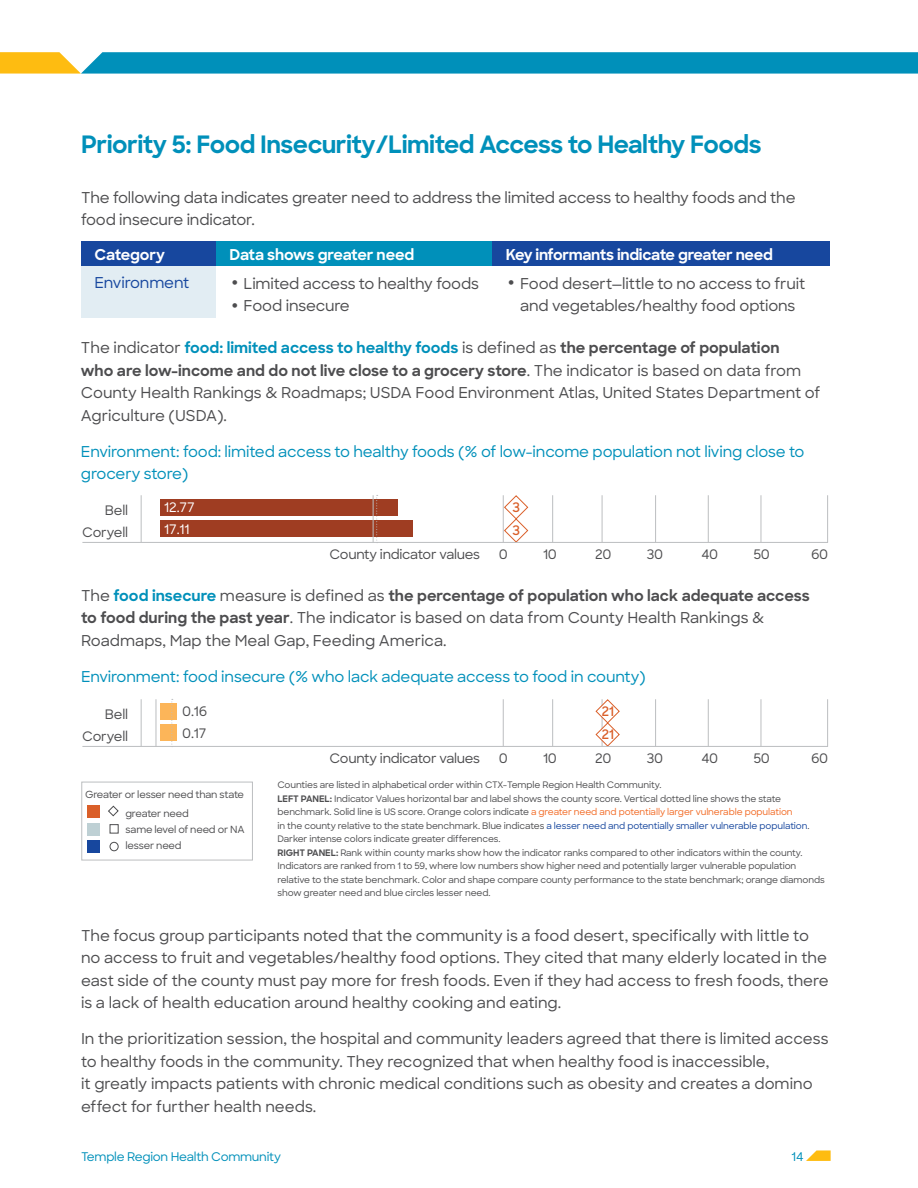
<style>
.page{position:relative;width:918px;height:1188px;background:#fff}
.page>*{position:absolute;margin:0;border:0;box-sizing:border-box;transform-origin:0 0}
.t1{font:700 24px "Sharp Sans";letter-spacing:-.02em;color:#0090ba}
.t2{font:500 15px/22.5px "Sharp Sans";color:#4d4d4f}
.t3{font:500 15px/22.5px "Sharp Sans";letter-spacing:-.01em;color:#0090ba}
.t4{font:700 15px "Sharp Sans";letter-spacing:-.02em;color:#fff}
.t5{font:500 15px "Sharp Sans";letter-spacing:-.01em;color:#17479e}
.t6{font:500 13.05px/22.2px "Sharp Sans";letter-spacing:-.02em;color:#4d4d4f;text-align:right}
.t7{font:500 13.05px "Sharp Sans";letter-spacing:-.01em;color:#fff}
.t8{font:600 13.05px "Sharp Sans";color:#da5f29}
.t9{font:500 12px "Sharp Sans";letter-spacing:-.02em;color:#0090ba}
.t10{font:500 9.9px/19px "Sharp Sans";letter-spacing:-.02em;color:#4d4d4f}
.t11{font:500 9px/13.5px "Sharp Sans";letter-spacing:-.01em;color:#4d4d4f}
.s1{font-size:30px}
.s2{font-weight:700;color:#0090ba}
.s3{font-weight:700}
.s4{color:#f26a24}
.s5{color:#17479e}
</style>
<div class="page">
<svg style="left:806px;top:1150px;width:25px;height:11px"></svg>
<div style="left:81px;top:242px;width:135px;height:24px;background:#17479e"></div>
<div style="left:216px;top:242px;width:276px;height:24px;background:#0090ba"></div>
<div style="left:492px;top:242px;width:338px;height:24px;background:#17479e"></div>
<div style="left:81px;top:266px;width:135px;height:52px;background:#e2edf3"></div>
<div style="left:160px;top:499px;width:237px;height:16px;background:#9f3d22"></div>
<div style="left:160px;top:521px;width:253px;height:16px;background:#9f3d22"></div>
<hr style="left:373px;top:495px;width:1px;height:48px;background:#bcbec0">
<hr style="left:141px;top:495px;width:1px;height:47px;background:#bcbec0">
<hr style="left:552px;top:495px;width:1px;height:47px;background:#bcbec0">
<hr style="left:602px;top:495px;width:1px;height:47px;background:#bcbec0">
<hr style="left:655px;top:495px;width:1px;height:47px;background:#bcbec0">
<hr style="left:708px;top:495px;width:1px;height:47px;background:#bcbec0">
<hr style="left:761px;top:495px;width:1px;height:47px;background:#bcbec0">
<hr style="left:827px;top:495px;width:1px;height:47px;background:#bcbec0">
<svg style="left:376px;top:495px;width:2px;height:46px"></svg>
<svg style="left:503px;top:495px;width:26px;height:47px"></svg>
<hr style="left:82px;top:542px;width:746px;height:1px;background:#bcbec0">
<div style="left:160px;top:703px;width:17px;height:16px;background:#fcb559"></div>
<div style="left:160px;top:725px;width:17px;height:16px;background:#fcb559"></div>
<hr style="left:156px;top:699px;width:1px;height:48px;background:#bcbec0">
<hr style="left:503px;top:699px;width:1px;height:47px;background:#bcbec0">
<hr style="left:141px;top:699px;width:1px;height:47px;background:#bcbec0">
<hr style="left:552px;top:699px;width:1px;height:47px;background:#bcbec0">
<hr style="left:655px;top:699px;width:1px;height:47px;background:#bcbec0">
<hr style="left:708px;top:699px;width:1px;height:47px;background:#bcbec0">
<hr style="left:761px;top:699px;width:1px;height:47px;background:#bcbec0">
<hr style="left:827px;top:699px;width:1px;height:47px;background:#bcbec0">
<svg style="left:171px;top:699px;width:2px;height:46px"></svg>
<svg style="left:595px;top:699px;width:25px;height:47px"></svg>
<hr style="left:82px;top:746px;width:746px;height:1px;background:#bcbec0">
<div style="left:81px;top:782px;width:172px;height:78px;background:#fff;border:1px solid #bcbec0"></div>
<svg style="left:108px;top:805px;width:11px;height:12px"></svg>
<div style="left:110px;top:824px;width:9px;height:10px;border:1px solid #4d4d4f"></div>
<div style="left:88px;top:805px;width:12px;height:12px;background:#da5f29"></div>
<div style="left:88px;top:823px;width:12px;height:13px;background:#bed0d4"></div>
<div style="left:88px;top:840px;width:12px;height:13px;background:#17479e"></div>
<div style="left:110px;top:842px;width:9px;height:9px;border:1px solid #4d4d4f;border-radius:50%"></div>
<svg style="left:0;top:52px;width:918px;height:22px;background:#2098b0"></svg>
<h1 class="t1" style="left:81px;top:127px;width:682px">Priority 5: Food Insecurity/Limited Access to Healthy Foods</h1>
<p class="t2" style="left:81px;top:185px;width:716px">The following data indicates greater need to address the limited access to healthy foods and the food insecure indicator.</p>
<p class="t4" style="left:94px;top:243px;width:72px">Category</p>
<p class="t4" style="left:230px;top:243px;width:186px">Data shows greater need</p>
<p class="t4" style="left:506px;top:243px;width:268px">Key informants indicate greater need</p>
<p class="t5" style="left:94px;top:272px;width:96px">Environment</p>
<p class="t2" style="left:230px;top:271px;width:251px"><span class="s1">•</span> Limited access to healthy foods</p>
<p class="t2" style="left:230px;top:294px;width:122px"><span class="s1">•</span> Food insecure</p>
<p class="t2" style="left:506px;top:271px;width:301px;text-align:center"><span class="s1">•</span> Food desert—little to no access to fruit and vegetables/healthy food options</p>
<p class="t2" style="left:81px;top:336px;width:741px">The indicator <span class="s2">food: limited access to healthy foods</span> is defined as <span class="s3">the percentage of population<br>who are low-income and do not live close to a grocery store</span>. The indicator is based on data from County Health Rankings &amp; Roadmaps; USDA Food Environment Atlas, United States Department of Agriculture (USDA).</p>
<p class="t3" style="left:81px;top:439px;width:725px">Environment: food: limited access to healthy foods (% of low-income population not living close to grocery store)</p>
<p class="t6" style="left:82px;top:499px;width:48px">Bell<br>Coryell</p>
<p class="t6" style="left:330px;top:543px;width:152px">County indicator values</p>
<p class="t6" style="left:499px;top:543px;width:11px">0</p>
<p class="t6" style="left:543px;top:543px;width:15px">10</p>
<p class="t6" style="left:595px;top:543px;width:18px">20</p>
<p class="t6" style="left:647px;top:543px;width:18px">30</p>
<p class="t6" style="left:701px;top:543px;width:18px">40</p>
<p class="t6" style="left:753px;top:543px;width:18px">50</p>
<p class="t6" style="left:811px;top:543px;width:19px">60</p>
<p class="t7" style="left:164px;top:498px;width:32px">12.77</p>
<p class="t8" style="left:513px;top:498px;width:9px">3</p>
<p class="t7" style="left:164px;top:520px;width:27px">17.11</p>
<p class="t8" style="left:513px;top:521px;width:9px">3</p>
<p class="t2" style="left:81px;top:583px;width:730px">The <span class="s2">food insecure</span> measure is defined as <span class="s3">the percentage of population who lack adequate access to food during the past year</span>. The indicator is based on data from County Health Rankings &amp;<br>Roadmaps, Map the Meal Gap, Feeding America.</p>
<p class="t3" style="left:81px;top:664px;width:566px">Environment: food insecure (% who lack adequate access to food in county)</p>
<p class="t6" style="left:82px;top:703px;width:48px">Bell<br>Coryell</p>
<p class="t6" style="left:330px;top:747px;width:152px">County indicator values</p>
<p class="t6" style="left:499px;top:747px;width:11px">0</p>
<p class="t6" style="left:543px;top:747px;width:15px">10</p>
<p class="t6" style="left:595px;top:747px;width:18px">20</p>
<p class="t6" style="left:647px;top:747px;width:18px">30</p>
<p class="t6" style="left:701px;top:747px;width:18px">40</p>
<p class="t6" style="left:753px;top:747px;width:18px">50</p>
<p class="t6" style="left:811px;top:747px;width:19px">60</p>
<p class="t6" style="left:182px;top:700px;width:27px">0.16</p>
<p class="t8" style="left:602px;top:702px;width:14px">21</p>
<p class="t6" style="left:182px;top:722px;width:26px">0.17</p>
<p class="t8" style="left:602px;top:725px;width:14px">21</p>
<p class="t10" style="left:125px;top:784px;width:120px;text-indent:-40px">Greater or lesser need than state greater need</p>
<p class="t10" style="left:125px;top:821px;width:121px;line-height:16.4px">same level of need or NA lesser need</p>
<p class="t11" style="left:277px;top:778px;width:549px">Counties are listed in alphabetical order within CTX-Temple Region Health Community.<br><span class="s3">LEFT PANEL:</span> Indicator Values horizontal bar and label shows the county score. Vertical dotted line shows the state benchmark. Solid line is US score. Orange colors indicate <span class="s4">a greater need and potentially larger vulnerable population<br></span>in the county relative to the state benchmark. Blue indicates <span class="s5">a lesser need and potentially smaller vulnerable population</span>.<br>Darker intense colors indicate greater differences.<br><span class="s3">RIGHT PANEL:</span> Rank within county marks show how the indicator ranks compared to other indicators within the county.<br>Indicators are ranked from 1 to 59, where low numbers show higher need and potentially larger vulnerable population relative to the state benchmark. Color and shape compare county performance to the state benchmark; orange diamonds show greater need and blue circles lesser need.</p>
<p class="t2" style="left:81px;top:923px;width:749px">The focus group participants noted that the community is a food desert, specifically with little to no access to fruit and vegetables/healthy food options. They cited that many elderly located in the east side of the county must pay more for fresh foods. Even if they had access to fresh foods, there is a lack of health education around healthy cooking and eating.</p>
<p class="t2" style="left:81px;top:1027px;width:749px">In the prioritization session, the hospital and community leaders agreed that there is limited access to healthy foods in the community. They recognized that when healthy food is inaccessible,<br>it greatly impacts patients with chronic medical conditions such as obesity and creates a domino effect for further health needs.</p>
<p class="t9" style="left:81px;top:1147px;width:202px">Temple Region Health Community</p>
<p class="t9" style="left:792px;top:1147px;width:13px">14</p>
</div>
